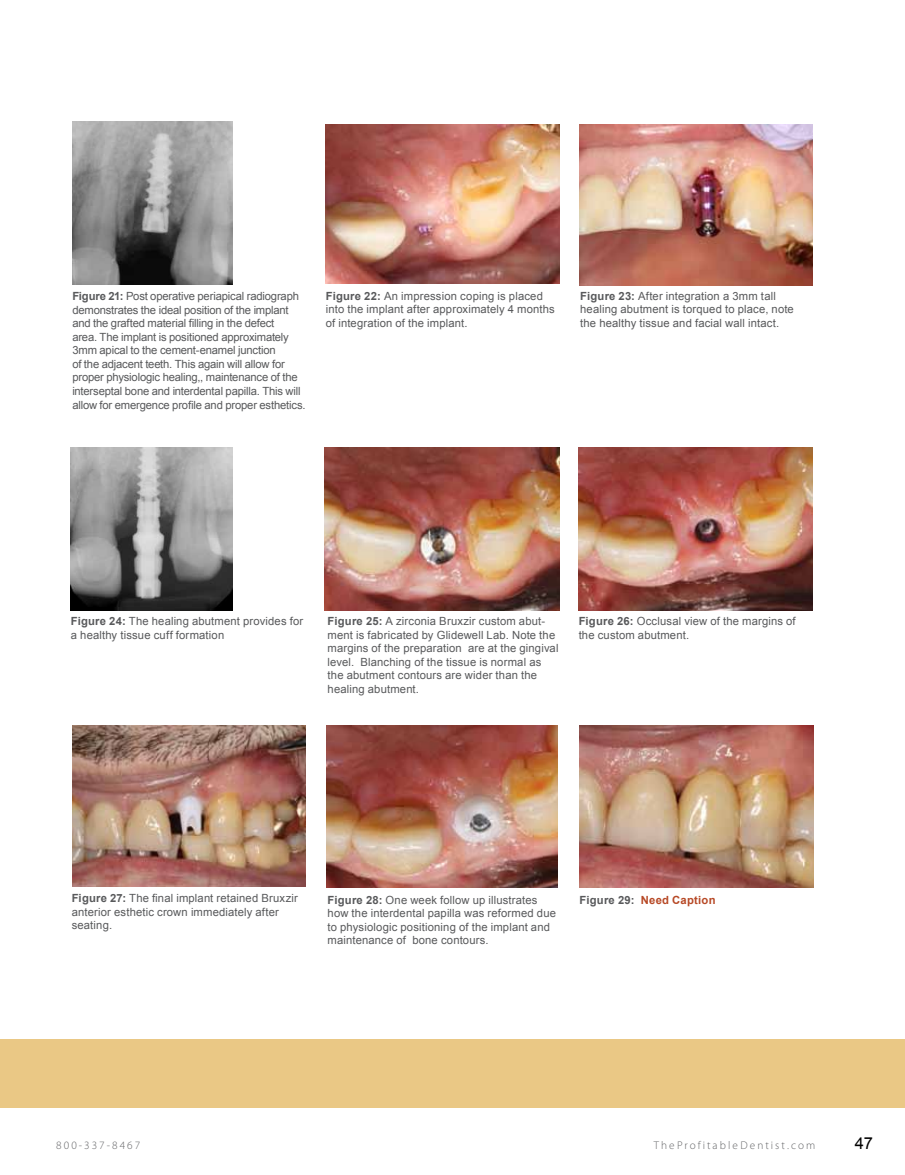
<style>
.page{position:relative;width:905px;height:1175px;background:#fff}
.page>*{position:absolute;margin:0;border:0;box-sizing:border-box;transform-origin:0 0}
.t1{font:16.5px "Arial";color:#000}
.t2{font:11.25px/13.5px "Arial";letter-spacing:.01em;color:#58595b}
.t3{font:11.25px/13.5px "Arial";letter-spacing:-.015em;color:#58595b}
.t4{font:300 11.25px "Myriad Pro";letter-spacing:.18em;color:#636466}
.t5{font:700 11.25px "Arial";letter-spacing:.02em;color:#b74926}
.s1{font-weight:700}
.s2{color:#58595b}
</style>
<div class="page">
<img style="left:579px;top:125px;width:233px;height:160px">
<img style="left:71px;top:448px;width:161px;height:162px">
<img style="left:325px;top:448px;width:234px;height:162px">
<img style="left:578px;top:448px;width:234px;height:162px">
<img style="left:579px;top:725px;width:234px;height:162px">
<img style="left:326px;top:725px;width:232px;height:162px">
<img style="left:72px;top:725px;width:233px;height:161px">
<img style="left:72px;top:122px;width:161px;height:163px">
<img style="left:326px;top:124px;width:234px;height:160px">
<div style="left:0;top:1038px;width:904px;height:69px;background:#eac885"></div>
<p class="t3" style="left:72px;top:290px;width:235px"><span class="s1">Figure 21:</span> Post operative periapical radiograph demonstrates the ideal position of the implant and the grafted material filling in the defect<br>area. The implant is positioned approximately 3mm apical to the cement-enamel junction<br>of the adjacent teeth. This again will allow for proper physiologic healing,, maintenance of the interseptal bone and interdental papilla. This will allow for emergence profile and proper esthetics.</p>
<p class="t2" style="left:326px;top:289px;width:230px"><span class="s1">Figure 22:</span> An impression coping is placed into the implant after approximately 4 months of integration of the implant.</p>
<p class="t2" style="left:580px;top:289px;width:215px"><span class="s1">Figure 23:</span> After integration a 3mm tall healing abutment is torqued to place, note the healthy tissue and facial wall intact.</p>
<p class="t2" style="left:71px;top:614px;width:234px"><span class="s1">Figure 24:</span> The healing abutment provides for a healthy tissue cuff formation</p>
<p class="t2" style="left:327px;top:614px;width:232px"><span class="s1">Figure 25:</span> A zirconia Bruxzir custom abut&shy;ment is fabricated by Glidewell Lab. Note the margins of the preparation are at the gingival level. Blanching of the tissue is normal as the abutment contours are wider than the healing abutment.</p>
<p class="t2" style="left:578px;top:614px;width:218px"><span class="s1">Figure 26:</span> Occlusal view of the margins of the custom abutment.</p>
<p class="t2" style="left:72px;top:891px;width:227px"><span class="s1">Figure 27:</span> The final implant retained Bruxzir anterior esthetic crown immediately after seating.</p>
<p class="t2" style="left:327px;top:893px;width:211px"><span class="s1">Figure 28:</span> One week follow up illustrates</p>
<p class="t5" style="left:579px;top:892px;width:137px"><span class="s2">Figure 29:</span> Need Caption</p>
<p class="t2" style="left:327px;top:906px;width:230px">how the interdental papilla was reformed due to physiologic positioning of the implant and maintenance of bone contours.</p>
<p class="t4" style="left:56px;top:1138px;width:85px">800-337-8467</p>
<p class="t4" style="left:653px;top:1138px;width:163px">TheProfitableDentist.com</p>
<h1 class="t1" style="left:854px;top:1132px;width:20px">47</h1>
</div>
